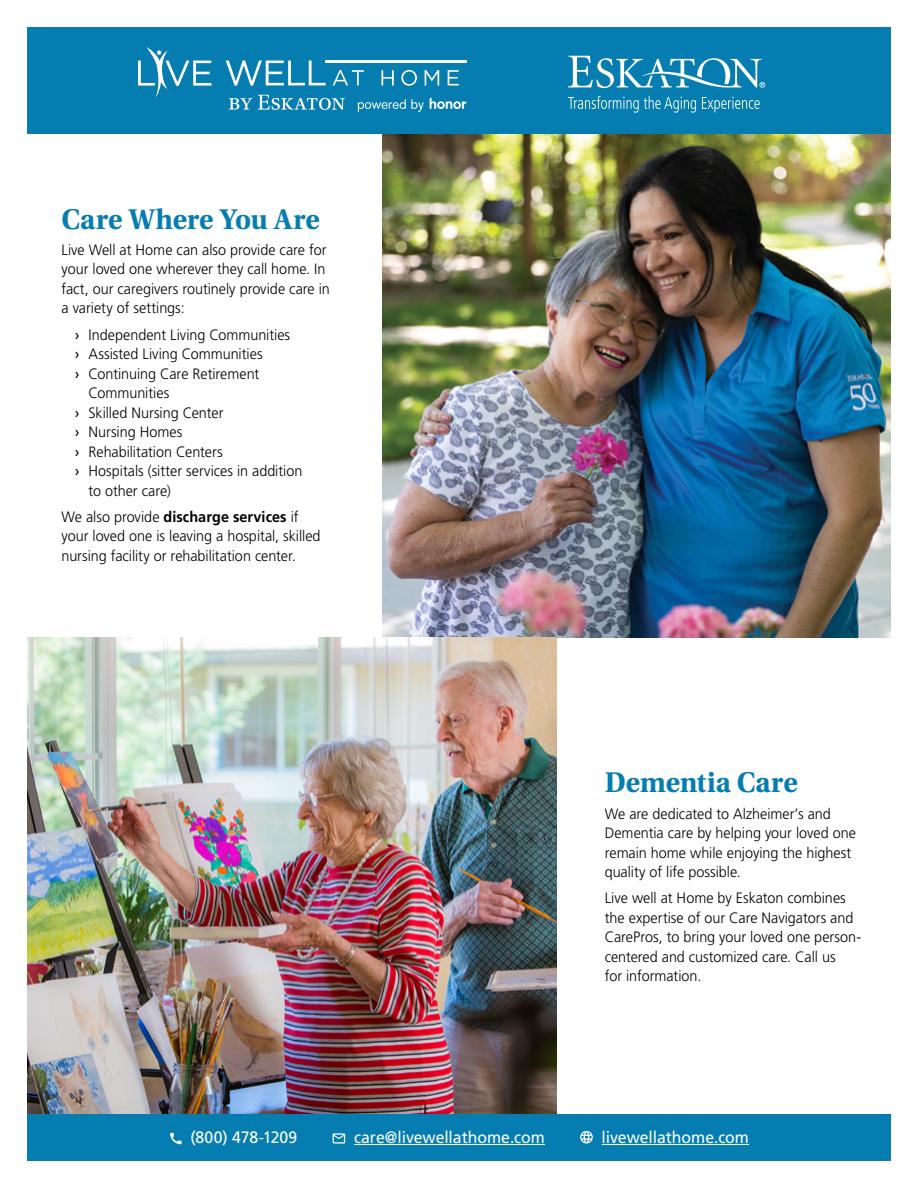
<style>
.page{position:relative;width:918px;height:1188px;background:#fff}
.page>*{position:absolute;margin:0;border:0;box-sizing:border-box;transform-origin:0 0}
.Headings{font:700 30px "Utopia Std";letter-spacing:-.005em;color:#057db1;scale:.96 1}
.Body{font:16.5px "Frutiger LT Std";letter-spacing:-.005em;color:#fff;scale:.96 1}
.Body-2{font:300 15px/19.5px "Frutiger LT Std";color:#000;scale:.96 1}
.s1{font-weight:400}
.s2{font-weight:700}
</style>
<div class="page">
<img style="left:383px;top:134px;width:508px;height:503px">
<img style="left:27px;top:637px;width:529px;height:478px">
<div style="left:27px;top:1115px;width:864px;height:46px;background:#057db1"></div>
<div style="left:27px;top:27px;width:864px;height:107px;background:#057db1"></div>
<svg style="left:333px;top:70px;width:31px;height:15px"></svg>
<svg style="left:381px;top:70px;width:13px;height:15px"></svg>
<svg style="left:401px;top:70px;width:16px;height:16px"></svg>
<svg style="left:425px;top:70px;width:14px;height:15px"></svg>
<svg style="left:448px;top:70px;width:11px;height:15px"></svg>
<hr style="left:325px;top:61px;width:141px;height:2px;background:#fff">
<svg style="left:226px;top:60px;width:100px;height:26px"></svg>
<svg style="left:138px;top:47px;width:73px;height:50px"></svg>
<svg style="left:358px;top:99px;width:66px;height:13px"></svg>
<svg style="left:430px;top:97px;width:36px;height:12px"></svg>
<svg style="left:229px;top:98px;width:23px;height:12px"></svg>
<svg style="left:258px;top:95px;width:87px;height:15px"></svg>
<svg style="left:568px;top:96px;width:128px;height:17px"></svg>
<svg style="left:702px;top:97px;width:58px;height:16px"></svg>
<svg style="left:568px;top:56px;width:197px;height:32px"></svg>
<hr style="left:354px;top:1144px;width:191px;height:1px;background:#fff">
<hr style="left:602px;top:1144px;width:147px;height:1px;background:#fff">
<svg style="left:170px;top:1133px;width:12px;height:11px"></svg>
<svg style="left:333px;top:1133px;width:12px;height:11px"></svg>
<svg style="left:580px;top:1131px;width:13px;height:13px"></svg>
<p class="Headings" style="left:62px;top:202px;width:271px">Care Where You Are</p>
<p class="Body-2" style="left:62px;top:240px;width:281px">Live Well at Home can also provide care for your loved one wherever they call home. In fact, our caregivers routinely provide care in a variety of settings:</p>
<p class="Body-2" style="left:75px;top:325px;width:226px"><span class="s1">›</span> Independent Living Communities</p>
<p class="Body-2" style="left:75px;top:345px;width:197px"><span class="s1">›</span> Assisted Living Communities</p>
<p class="Body-2" style="left:88px;top:364px;width:179px;text-indent:-14px"><span class="s1">›</span> Continuing Care Retirement<br>Communities</p>
<p class="Body-2" style="left:75px;top:403px;width:156px"><span class="s1">›</span> Skilled Nursing Center</p>
<p class="Body-2" style="left:75px;top:423px;width:113px"><span class="s1">›</span> Nursing Homes</p>
<p class="Body-2" style="left:75px;top:442px;width:155px"><span class="s1">›</span> Rehabilitation Centers</p>
<p class="Body-2" style="left:88px;top:462px;width:224px;text-indent:-14px"><span class="s1">›</span> Hospitals (sitter services in addition to other care)</p>
<p class="Body-2" style="left:62px;top:507px;width:271px">We also provide <span class="s2">discharge services</span> if your loved one is leaving a hospital, skilled nursing facility or rehabilitation center.</p>
<p class="Headings" style="left:605px;top:765px;width:203px">Dementia Care</p>
<p class="Body-2" style="left:605px;top:804px;width:263px">We are dedicated to Alzheimer’s and Dementia care by helping your loved one remain home while enjoying the highest quality of life possible.</p>
<p class="Body-2" style="left:605px;top:889px;width:269px">Live well at Home by Eskaton combines the expertise of our Care Navigators and CarePros, to bring your loved one person&shy;centered and customized care. Call us<br>for information.</p>
<p class="Body" style="left:190px;top:1127px;width:113px">(800) 478-1209</p>
<p class="Body" style="left:354px;top:1127px;width:200px">care@livewellathome.com</p>
<p class="Body" style="left:602px;top:1127px;width:155px">livewellathome.com</p>
</div>
